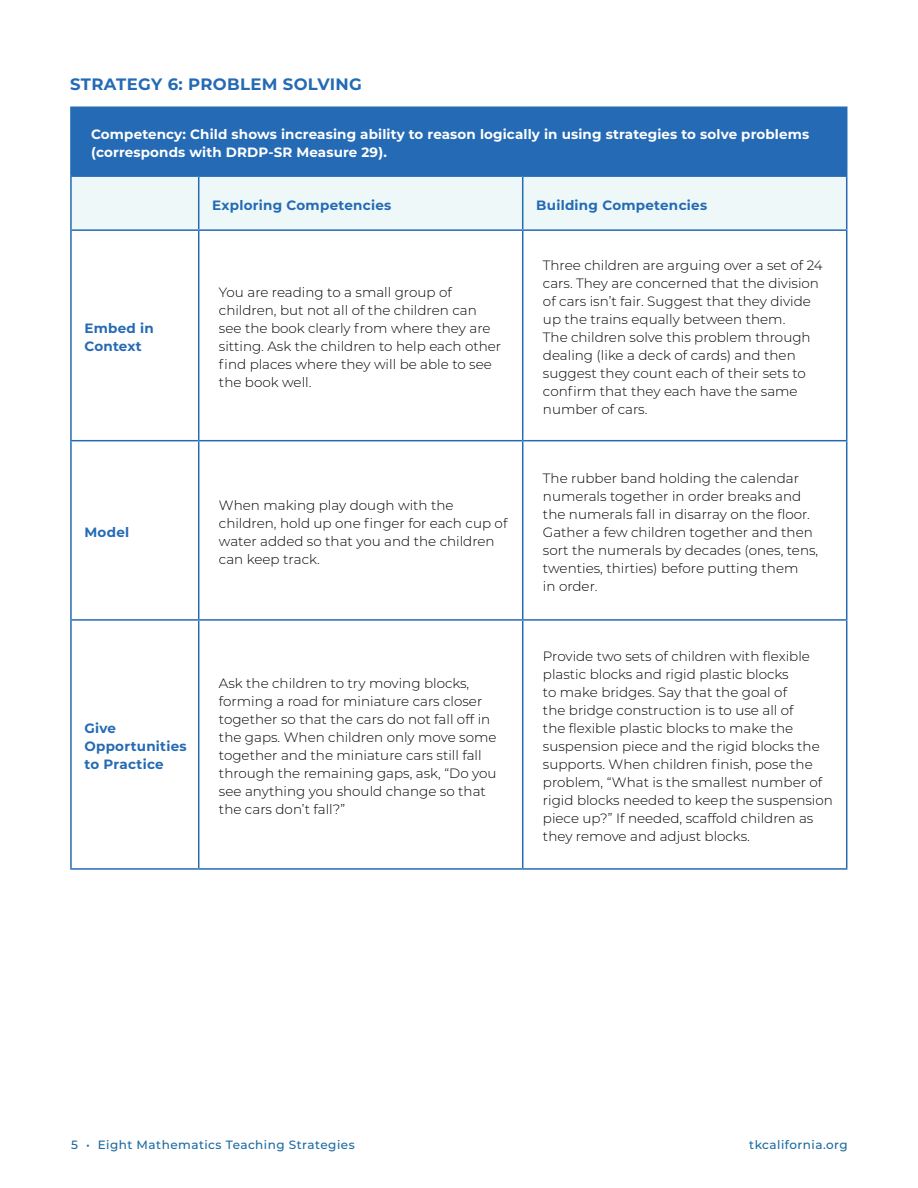
<style>
.page{position:relative;width:918px;height:1188px;background:#fff}
.page>*{position:absolute;margin:0;border:0;box-sizing:border-box;transform-origin:0 0}
.Strategy_header{font:700 16.5px "Montserrat";letter-spacing:.02em;color:#246ab4}
.chart_body{font:300 13.5px/18px "Montserrat";color:#000}
.chart_header{font:700 13.5px/18px "Montserrat";letter-spacing:.01em;color:#fff}
.chart_header-2{font:700 13.5px/18px "Montserrat";letter-spacing:.02em;color:#246ab4}
.t1{font:500 12px "Montserrat";letter-spacing:.04em;color:#1a69a0}
</style>
<div class="page">
<div style="left:71px;top:107px;width:776px;height:69px;background:#246ab4"></div>
<div style="left:72px;top:177px;width:774px;height:52px;background:#eef8f9"></div>
<hr style="left:70px;top:106px;width:129px;height:2px;background:#246ab4">
<hr style="left:70px;top:108px;width:2px;height:67px;background:#246ab4">
<hr style="left:199px;top:106px;width:324px;height:2px;background:#246ab4">
<hr style="left:523px;top:106px;width:324px;height:2px;background:#246ab4">
<hr style="left:70px;top:621px;width:2px;height:247px;background:#246ab4">
<hr style="left:522px;top:621px;width:1px;height:247px;background:#246ab4">
<hr style="left:70px;top:868px;width:129px;height:2px;background:#246ab4">
<hr style="left:199px;top:868px;width:324px;height:2px;background:#246ab4">
<hr style="left:523px;top:868px;width:324px;height:2px;background:#246ab4">
<hr style="left:198px;top:177px;width:1px;height:52px;background:#246ab4">
<hr style="left:198px;top:231px;width:1px;height:209px;background:#246ab4">
<hr style="left:846px;top:231px;width:1px;height:209px;background:#246ab4">
<hr style="left:198px;top:441px;width:1px;height:178px;background:#246ab4">
<hr style="left:846px;top:441px;width:1px;height:178px;background:#246ab4">
<hr style="left:198px;top:621px;width:1px;height:247px;background:#246ab4">
<hr style="left:846px;top:621px;width:1px;height:247px;background:#246ab4">
<hr style="left:522px;top:177px;width:1px;height:52px;background:#246ab4">
<hr style="left:70px;top:175px;width:129px;height:2px;background:#246ab4">
<hr style="left:70px;top:177px;width:2px;height:52px;background:#246ab4">
<hr style="left:199px;top:175px;width:324px;height:2px;background:#246ab4">
<hr style="left:523px;top:175px;width:324px;height:2px;background:#246ab4">
<hr style="left:846px;top:177px;width:1px;height:52px;background:#246ab4">
<hr style="left:70px;top:229px;width:129px;height:2px;background:#246ab4">
<hr style="left:70px;top:231px;width:2px;height:209px;background:#246ab4">
<hr style="left:199px;top:229px;width:324px;height:2px;background:#246ab4">
<hr style="left:523px;top:229px;width:324px;height:2px;background:#246ab4">
<hr style="left:522px;top:231px;width:1px;height:209px;background:#246ab4">
<hr style="left:70px;top:440px;width:129px;height:1px;background:#246ab4">
<hr style="left:70px;top:441px;width:2px;height:178px;background:#246ab4">
<hr style="left:199px;top:440px;width:324px;height:1px;background:#246ab4">
<hr style="left:523px;top:440px;width:324px;height:1px;background:#246ab4">
<hr style="left:522px;top:441px;width:1px;height:178px;background:#246ab4">
<hr style="left:70px;top:619px;width:129px;height:2px;background:#246ab4">
<hr style="left:199px;top:619px;width:324px;height:2px;background:#246ab4">
<hr style="left:523px;top:619px;width:324px;height:2px;background:#246ab4">
<p class="Strategy_header" style="left:70px;top:72px;width:293px">STRATEGY 6: PROBLEM SOLVING</p>
<p class="chart_header" style="left:91px;top:125px;width:720px">Competency: Child shows increasing ability to reason logically in using strategies to solve problems (corresponds with DRDP-SR Measure 29).</p>
<p class="chart_header-2" style="left:212px;top:195px;width:181px">Exploring Competencies</p>
<p class="chart_header-2" style="left:536px;top:195px;width:172px">Building Competencies</p>
<p class="chart_header-2" style="left:84px;top:318px;width:71px">Embed in<br>Context</p>
<p class="chart_body" style="left:219px;top:283px;width:284px">You are reading to a small group of children, but not all of the children can see the book clearly from where they are sitting. Ask the children to help each other find places where they will be able to see the book well.</p>
<p class="chart_header-2" style="left:84px;top:522px;width:46px">Model</p>
<p class="chart_body" style="left:219px;top:496px;width:290px">When making play dough with the children, hold up one finger for each cup of water added so that you and the children can keep track.</p>
<p class="chart_header-2" style="left:84px;top:719px;width:104px">Give<br>Opportunities to Practice</p>
<p class="chart_body" style="left:219px;top:674px;width:279px">Ask the children to try moving blocks, forming a road for miniature cars closer together so that the cars do not fall off in the gaps. When children only move some together and the miniature cars still fall through the remaining gaps, ask, “Do you see anything you should change so that the cars don’t fall?”</p>
<p class="chart_body" style="left:543px;top:256px;width:281px">Three children are arguing over a set of 24 cars. They are concerned that the division of cars isn’t fair. Suggest that they divide up the trains equally between them.<br>The children solve this problem through dealing (like a deck of cards) and then suggest they count each of their sets to confirm that they each have the same number of cars.</p>
<p class="chart_body" style="left:543px;top:469px;width:277px">The rubber band holding the calendar numerals together in order breaks and the numerals fall in disarray on the floor.<br>Gather a few children together and then sort the numerals by decades (ones, tens, twenties, thirties) before putting them<br>in order.</p>
<p class="chart_body" style="left:543px;top:647px;width:291px">Provide two sets of children with flexible plastic blocks and rigid plastic blocks<br>to make bridges. Say that the goal of<br>the bridge construction is to use all of<br>the flexible plastic blocks to make the suspension piece and the rigid blocks the supports. When children finish, pose the problem, “What is the smallest number of rigid blocks needed to keep the suspension piece up?” If needed, scaffold children as they remove and adjust blocks.</p>
<p class="t1" style="left:71px;top:1136px;width:285px">5 • Eight Mathematics Teaching Strategies</p>
<p class="t1" style="left:749px;top:1136px;width:100px">tkcalifornia.org</p>
</div>
